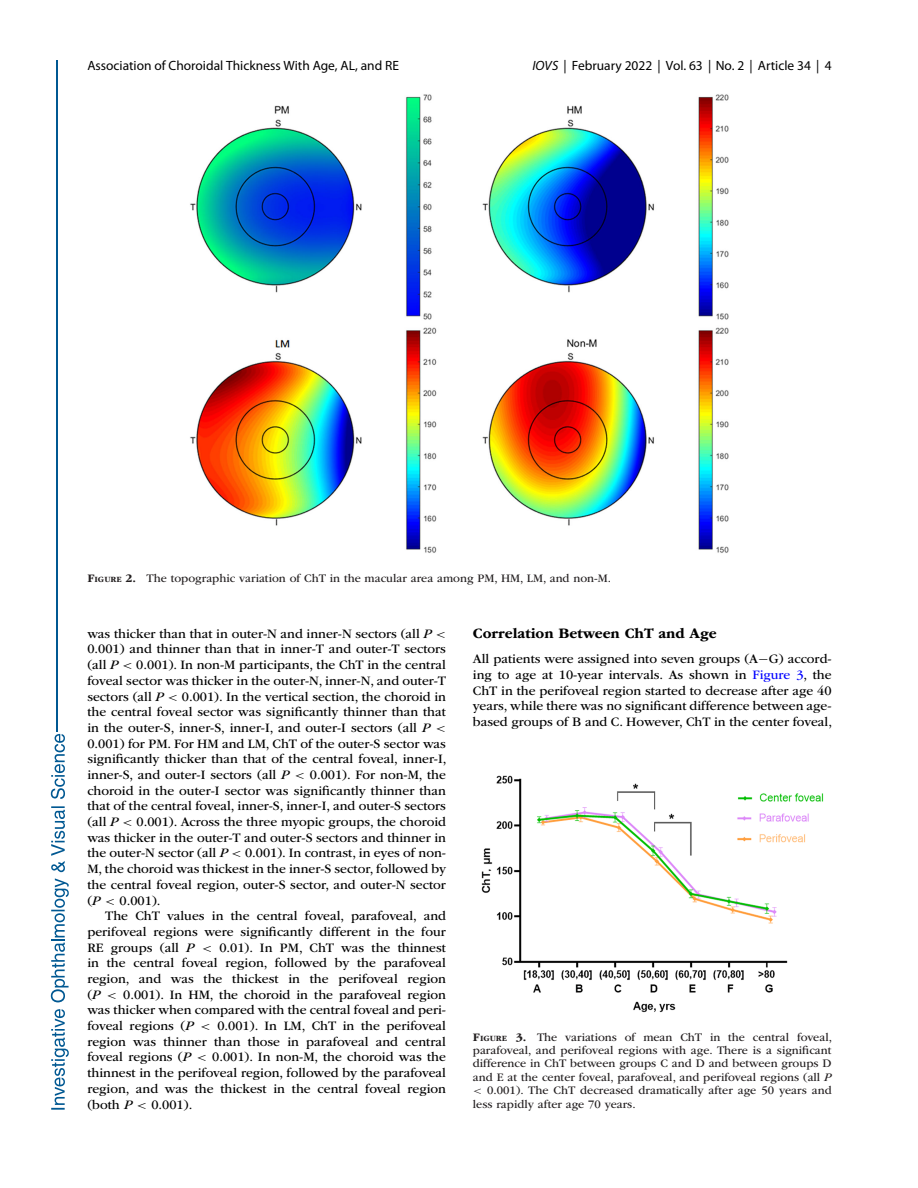
<style>
.page{position:relative;width:918px;height:1188px;background:#fff}
.page>*{position:absolute;margin:0;border:0;box-sizing:border-box;transform-origin:0 0}
.t1{font:700 15px "ITC Garamond Std";color:#000}
.t2{font:13.5px/15.8px "ITC Garamond Std";color:#000;text-align:justify}
.t3{font:13.5px "Myriad Pro";color:#000}
.t4{font:12px/13.5px "ITC Garamond Std";color:#231f20;text-align:justify}
.s1{font-style:italic}
.s2{font-weight:700}
.s3{font-weight:700;font-size:8.4px}
.s4{font-family:"RMTMI"}
.s5{font-family:"MTSY"}
.s6{color:#00f}
</style>
<div class="page">
<hr style="left:57px;top:60px;width:1px;height:672px;background:#005892">
<svg style="left:51px;top:734px;width:18px;height:376px"></svg>
<img style="left:190px;top:94px;width:539px;height:459px">
<img style="left:481px;top:776px;width:342px;height:236px">
<p class="t3" style="left:87px;top:60px;width:313px">Association of Choroidal Thickness With Age, AL, and RE</p>
<p class="t3" style="left:533px;top:60px;width:301px"><span class="s1">IOVS</span> | February 2022 | Vol. 63 | No. 2 | Article 34 | 4</p>
<p class="t4" style="left:87px;top:572px;width:525px"><span class="s2">F</span><span class="s3">IGURE</span> <span class="s2">2.</span> The topographic variation of ChT in the macular area among PM, HM, LM, and non-M.</p>
<p class="t2" style="left:87px;top:627px;width:361px">was thicker than that in outer-N and inner-N sectors (all <span class="s1">P</span> <span class="s4">&lt; </span>0.001) and thinner than that in inner-T and outer-T sectors (all <span class="s1">P</span> <span class="s4">&lt;</span> 0.001). In non-M participants, the ChT in the central foveal sector was thicker in the outer-N, inner-N, and outer-T sectors (all <span class="s1">P</span> <span class="s4">&lt;</span> 0.001). In the vertical section, the choroid in the central foveal sector was significantly thinner than that in the outer-S, inner-S, inner-I, and outer-I sectors (all <span class="s1">P</span> <span class="s4">&lt; </span>0.001) for PM. For HM and LM, ChT of the outer-S sector was significantly thicker than that of the central foveal, inner-I, inner-S, and outer-I sectors (all <span class="s1">P</span> <span class="s4">&lt;</span> 0.001). For non-M, the choroid in the outer-I sector was significantly thinner than that of the central foveal, inner-S, inner-I, and outer-S sectors (all <span class="s1">P</span> <span class="s4">&lt;</span> 0.001). Across the three myopic groups, the choroid was thicker in the outer-T and outer-S sectors and thinner in the outer-N sector (all <span class="s1">P</span> <span class="s4">&lt;</span> 0.001). In contrast, in eyes of non-M, the choroid was thickest in the inner-S sector, followed by the central foveal region, outer-S sector, and outer-N sector (<span class="s1">P</span> <span class="s4">&lt;</span> 0.001).</p>
<p class="t2" style="left:87px;top:909px;width:360px;text-indent:18px">The ChT values in the central foveal, parafoveal, and perifoveal regions were significantly different in the four RE groups (all <span class="s1">P</span> <span class="s4">&lt;</span> 0.01). In PM, ChT was the thinnest in the central foveal region, followed by the parafoveal region, and was the thickest in the perifoveal region (<span class="s1">P</span> <span class="s4">&lt;</span> 0.001). In HM, the choroid in the parafoveal region was thicker when compared with the central foveal and peri&shy;foveal regions (<span class="s1">P</span> <span class="s4">&lt;</span> 0.001). In LM, ChT in the perifoveal region was thinner than those in parafoveal and central foveal regions (<span class="s1">P</span> <span class="s4">&lt;</span> 0.001). In non-M, the choroid was the thinnest in the perifoveal region, followed by the parafoveal region, and was the thickest in the central foveal region (both <span class="s1">P</span> <span class="s4">&lt;</span> 0.001).</p>
<p class="t1" style="left:473px;top:627px;width:245px">Correlation Between ChT and Age</p>
<p class="t2" style="left:473px;top:652px;width:361px">All patients were assigned into seven groups (A<span class="s5">−</span>G) accord&shy;ing to age at 10-year intervals. As shown in <span class="s6">Figure 3</span>, the ChT in the perifoveal region started to decrease after age 40 years, while there was no significant difference between age&shy;based groups of B and C. However, ChT in the center foveal,</p>
<p class="t4" style="left:473px;top:1031px;width:361px"><span class="s2">F</span><span class="s3">IGURE</span> <span class="s2">3.</span> The variations of mean ChT in the central foveal, parafoveal, and perifoveal regions with age. There is a significant difference in ChT between groups C and D and between groups D and E at the center foveal, parafoveal, and perifoveal regions (all <span class="s1">P </span><span class="s4">&lt;</span> 0.001). The ChT decreased dramatically after age 50 years and less rapidly after age 70 years.</p>
</div>
